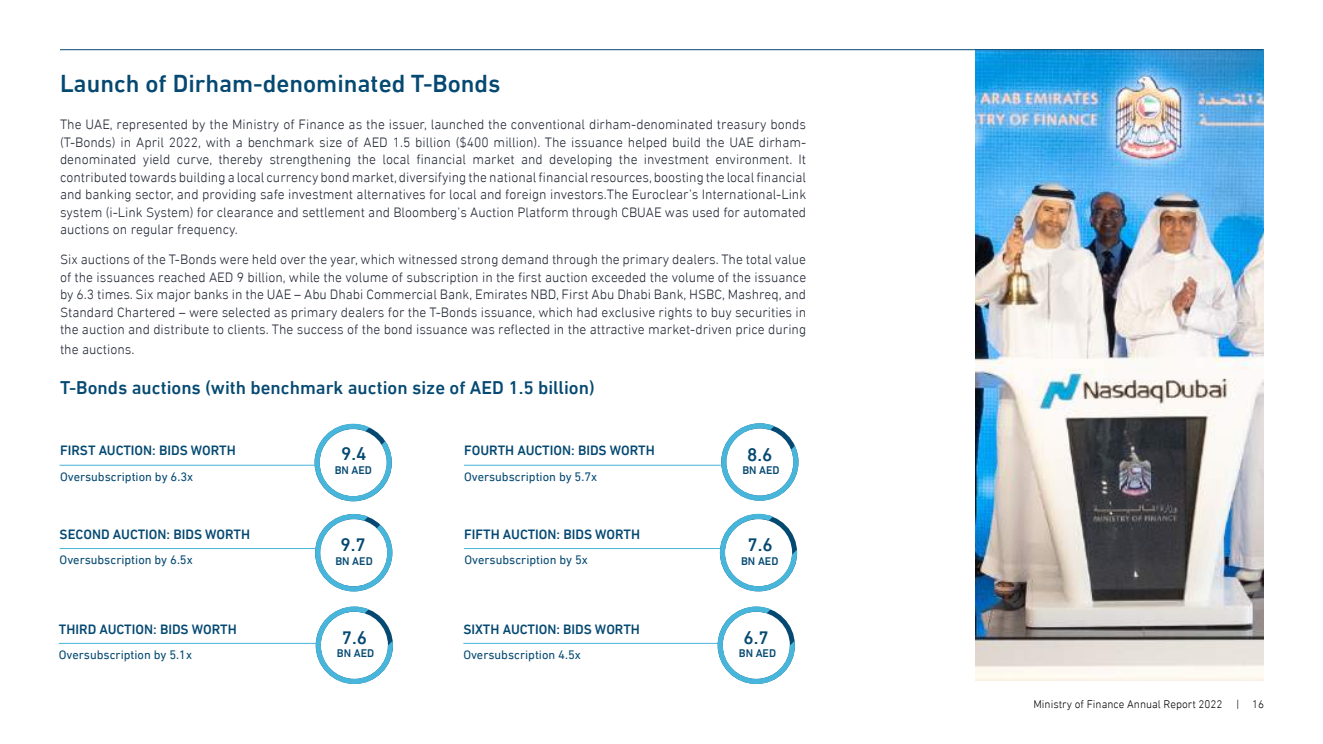
<style>
.page{position:relative;width:1323px;height:744px;background:#fff}
.page>*{position:absolute;margin:0;border:0;box-sizing:border-box;transform-origin:0 0}
.t1{font:500 25px "DIN Next LT Arabic";color:#054972}
.t2{font:500 18.75px "DIN Next LT Arabic";color:#054972}
.t3{font:300 13.75px/17.5px "DIN Next LT Arabic";color:#202533;text-align:justify}
.t4{font:500 13.75px "DIN Next LT Arabic";color:#054972}
.t5{font:12.5px "DIN Next LT Arabic";color:#054972}
.t6{font:300 11.25px "DIN Next LT Arabic";color:#000}
.t7{font:500 11.25px "DIN Next LT Arabic";color:#054972}
</style>
<div class="page">
<hr style="left:463px;top:643px;width:257px;height:1px;background:#48b5db">
<hr style="left:464px;top:465px;width:256px;height:1px;background:#48b5db">
<hr style="left:464px;top:548px;width:261px;height:1px;background:#48b5db">
<svg style="left:314px;top:424px;width:78px;height:77px"></svg>
<svg style="left:315px;top:514px;width:77px;height:77px"></svg>
<svg style="left:720px;top:514px;width:77px;height:77px"></svg>
<svg style="left:316px;top:606px;width:77px;height:78px"></svg>
<svg style="left:717px;top:606px;width:78px;height:78px"></svg>
<hr style="left:59px;top:643px;width:261px;height:1px;background:#48b5db">
<hr style="left:60px;top:465px;width:255px;height:1px;background:#48b5db">
<hr style="left:60px;top:548px;width:260px;height:1px;background:#48b5db">
<svg style="left:721px;top:423px;width:77px;height:78px"></svg>
<img style="left:975px;top:50px;width:288px;height:630px">
<hr style="left:60px;top:49px;width:1203px;height:1px;background:#054972">
<h1 class="t1" style="left:60px;top:68px;width:442px">Launch of Dirham-denominated T-Bonds</h1>
<p class="t3" style="left:60px;top:116px;width:747px">The UAE, represented by the Ministry of Finance as the issuer, launched the conventional dirham-denominated treasury bonds (T-Bonds) in April 2022, with a benchmark size of AED 1.5 billion ($400 million). The issuance helped build the UAE dirham&shy;denominated yield curve, thereby strengthening the local financial market and developing the investment environment. It contributed towards building a local currency bond market, diversifying the national financial resources, boosting the local financial and banking sector, and providing safe investment alternatives for local and foreign investors.The Euroclear’s International-Link system (i-Link System) for clearance and settlement and Bloomberg’s Auction Platform through CBUAE was used for automated auctions on regular frequency.</p>
<p class="t3" style="left:60px;top:251px;width:747px">Six auctions of the T-Bonds were held over the year, which witnessed strong demand through the primary dealers. The total value of the issuances reached AED 9 billion, while the volume of subscription in the first auction exceeded the volume of the issuance by 6.3 times. Six major banks in the UAE – Abu Dhabi Commercial Bank, Emirates NBD, First Abu Dhabi Bank, HSBC, Mashreq, and Standard Chartered – were selected as primary dealers for the T-Bonds issuance, which had exclusive rights to buy securities in the auction and distribute to clients. The success of the bond issuance was reflected in the attractive market-driven price during</p>
<p class="t3" style="left:60px;top:341px;width:76px">the auctions.</p>
<h2 class="t2" style="left:60px;top:377px;width:536px">T-Bonds auctions (with benchmark auction size of AED 1.5 billion)</h2>
<p class="t4" style="left:60px;top:442px;width:177px">FIRST AUCTION: BIDS WORTH</p>
<p class="t4" style="left:464px;top:442px;width:192px">FOURTH AUCTION: BIDS WORTH</p>
<h2 class="t2" style="left:341px;top:443px;width:27px">9.4</h2>
<h2 class="t2" style="left:747px;top:443px;width:27px">8.6</h2>
<p class="t7" style="left:335px;top:464px;width:39px">BN AED</p>
<p class="t7" style="left:742px;top:464px;width:39px">BN AED</p>
<p class="t5" style="left:60px;top:469px;width:135px">Oversubscription by 6.3x</p>
<p class="t5" style="left:464px;top:469px;width:135px">Oversubscription by 5.7x</p>
<p class="t4" style="left:60px;top:526px;width:192px">SECOND AUCTION: BIDS WORTH</p>
<p class="t4" style="left:464px;top:526px;width:178px">FIFTH AUCTION: BIDS WORTH</p>
<h2 class="t2" style="left:340px;top:534px;width:27px">9.7</h2>
<h2 class="t2" style="left:747px;top:534px;width:27px">7.6</h2>
<p class="t5" style="left:60px;top:552px;width:135px">Oversubscription by 6.5x</p>
<p class="t5" style="left:464px;top:552px;width:125px">Oversubscription by 5x</p>
<p class="t7" style="left:335px;top:554px;width:39px">BN AED</p>
<p class="t7" style="left:741px;top:554px;width:39px">BN AED</p>
<p class="t4" style="left:59px;top:621px;width:179px">THIRD AUCTION: BIDS WORTH</p>
<p class="t4" style="left:463px;top:621px;width:178px">SIXTH AUCTION: BIDS WORTH</p>
<p class="t5" style="left:59px;top:647px;width:135px">Oversubscription by 5.1x</p>
<p class="t7" style="left:337px;top:647px;width:39px">BN AED</p>
<p class="t5" style="left:463px;top:647px;width:119px">Oversubscription 4.5x</p>
<p class="t7" style="left:739px;top:647px;width:39px">BN AED</p>
<h2 class="t2" style="left:342px;top:627px;width:27px">7.6</h2>
<h2 class="t2" style="left:743px;top:627px;width:27px">6.7</h2>
<p class="t6" style="left:1033px;top:698px;width:232px">Ministry of Finance Annual Report 2022 | 16</p>
</div>
